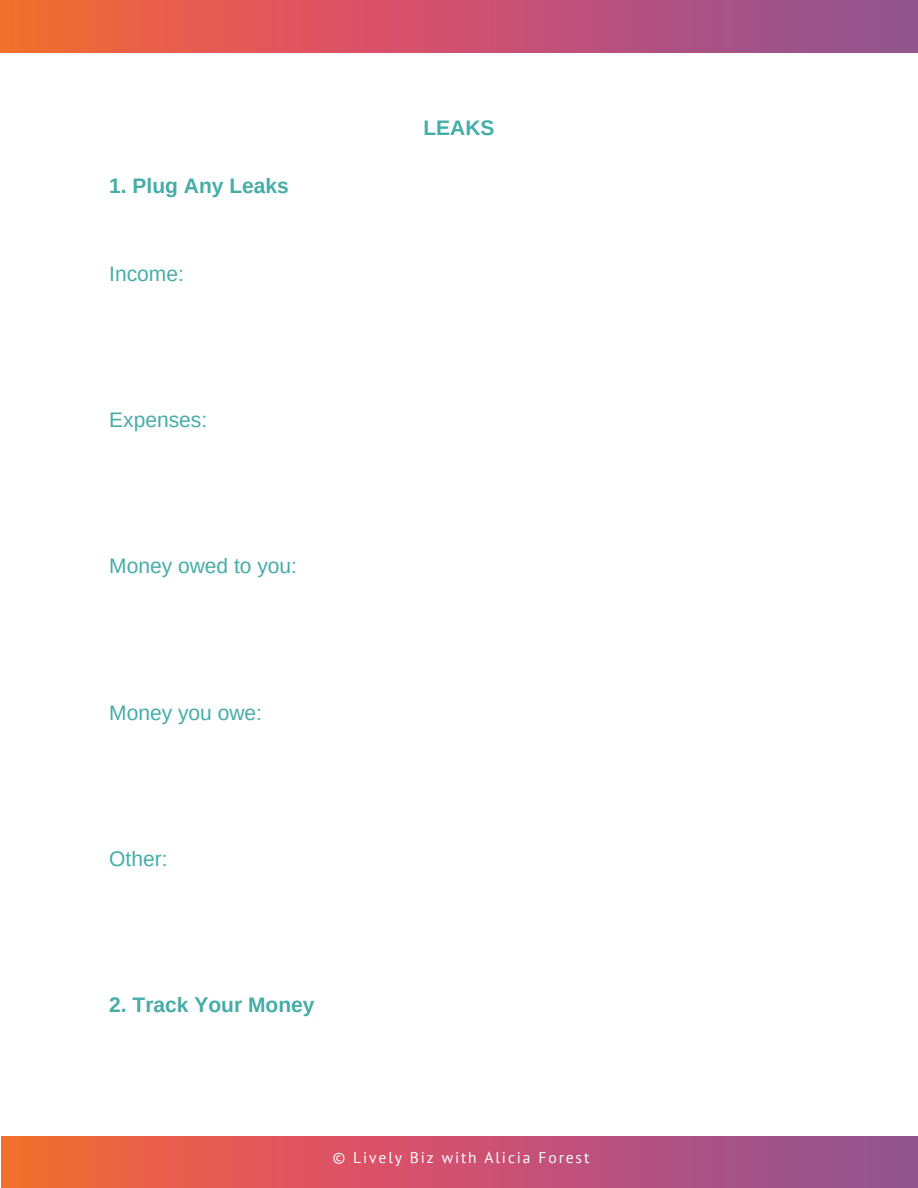
<style>
.page{position:relative;width:918px;height:1188px;background:#fff}
.page>*{position:absolute;margin:0;border:0;box-sizing:border-box;transform-origin:0 0}
.t1{font:21px "Arimo";color:#45ada8}
.t2{font:700 21px "Arimo";color:#45ada8}
.t3{font:15.6px "PT Sans";letter-spacing:.12em;color:#fff}
</style>
<div class="page">
<img style="left:1px;top:1136px;width:917px;height:52px">
<img style="left:0;top:0;width:918px;height:53px">
<p class="t2" style="left:109px;top:174px;width:181px">1. Plug Any Leaks</p>
<p class="t1" style="left:109px;top:262px;width:76px">Income:</p>
<p class="t1" style="left:109px;top:408px;width:99px">Expenses:</p>
<p class="t1" style="left:109px;top:554px;width:189px">Money owed to you:</p>
<p class="t1" style="left:109px;top:701px;width:154px">Money you owe:</p>
<p class="t1" style="left:109px;top:847px;width:60px">Other:</p>
<p class="t2" style="left:109px;top:993px;width:207px">2. Track Your Money</p>
<p class="t2" style="left:423px;top:116px;width:73px">LEAKS</p>
<p class="t3" style="left:333px;top:1147px;width:258px">© Lively Biz with Alicia Forest</p>
</div>
